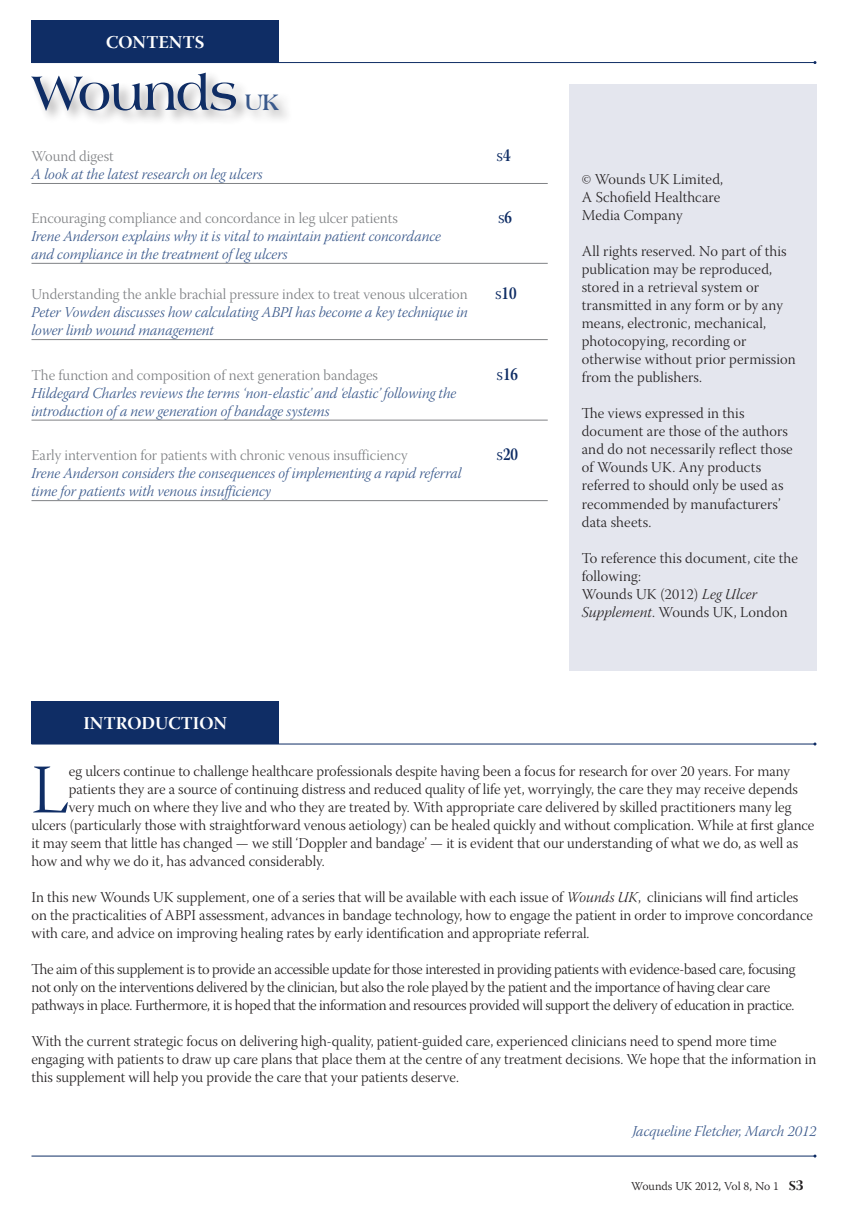
<style>
.page{position:relative;width:848px;height:1218px;background:#fff}
.page>*{position:absolute;margin:0;border:0;box-sizing:border-box;transform-origin:0 0}
.t1{font:69.6px "Warnock Pro Light Subh";color:#0f2d65}
.t2{font:700 51px "Americana BT";letter-spacing:-.01em;color:#0f2d65}
.t3{font:18px "Warnock Pro Bold Subh";color:#fff}
.t4{font:18px "Warnock Pro Bold Subh";color:#0f2d65;scale:.8 1}
.t5{font:18px "Warnock Pro Light Subh";color:#0f2d65}
.t6{font:15px/18px "Warnock Pro Light Subh";color:#231f20}
.t7{font:15px/18px "Warnock Pro Light It Subh";color:#39588b}
.t8{font:15px/18px "Warnock Pro Light Subh";letter-spacing:-.02em;color:#231f20}
.t9{font:15px "Warnock Pro Light Subh";color:#808285}
.t10{font:300 12px "Warnock Pro";color:#231f20}
.s1{font-size:24px;color:#39588b}
.s2{font-family:"Warnock Pro Bold Subh"}
.s3{font-family:"Warnock Pro Light Subh"}
.s4{font-family:"Warnock Pro Light It Subh"}
.s5{font-family:"Warnock Pro Bold Subh";font-weight:400;font-size:13.5px}
.s6{font-family:"Warnock Pro Bold Subh";font-weight:400;font-size:15px}
</style>
<div class="page">
<div style="left:32px;top:20px;width:247px;height:43px;background:#0f2d65"></div>
<div style="left:32px;top:701px;width:247px;height:43px;background:#0f2d65"></div>
<div style="left:569px;top:84px;width:247px;height:586px;background:#e4e6ee"></div>
<hr style="left:32px;top:62px;width:783px;height:1px;background:#0f2d65">
<hr style="left:32px;top:744px;width:783px;height:1px;background:#0f2d65">
<div style="left:28px;top:70px;width:263px;height:55px;background:#231f20;opacity:.4"></div>
<hr style="left:32px;top:183px;width:516px;height:1px;background:#808285">
<hr style="left:32px;top:263px;width:516px;height:1px;background:#808285">
<hr style="left:32px;top:339px;width:516px;height:1px;background:#808285">
<hr style="left:32px;top:420px;width:516px;height:1px;background:#808285">
<hr style="left:32px;top:500px;width:516px;height:1px;background:#808285">
<hr style="left:32px;top:1156px;width:783px;height:1px;background:#0f2d65">
<p class="t3" style="left:106px;top:31px;width:100px">CONTENTS</p>
<h2 class="t2" style="left:32px;top:62px;width:249px">Wounds <span class="s1">UK</span></h2>
<p class="t9" style="left:32px;top:148px;width:84px">Wound digest</p>
<p class="t5" style="left:496px;top:145px;width:16px">s<span class="s2">4</span></p>
<p class="t7" style="left:32px;top:167px;width:233px">A look at the latest research on leg ulcers</p>
<p class="t9" style="left:32px;top:210px;width:368px">Encouraging compliance and concordance in leg ulcer patients</p>
<p class="t5" style="left:498px;top:207px;width:16px">s<span class="s2">6</span></p>
<p class="t7" style="left:32px;top:229px;width:411px">Irene Anderson explains why it is vital to maintain patient concordance and compliance in the treatment of leg ulcers</p>
<p class="t9" style="left:32px;top:286px;width:438px">Understanding the ankle brachial pressure index to treat venous ulceration</p>
<p class="t4" style="left:495px;top:282px;width:28px"><span class="s3">s</span>10</p>
<p class="t7" style="left:32px;top:305px;width:438px">Peter Vowden discusses how calculating ABPI has become a key technique in lower limb wound management</p>
<p class="t9" style="left:32px;top:367px;width:348px">The function and composition of next generation bandages</p>
<p class="t4" style="left:496px;top:363px;width:28px"><span class="s3">s</span>16</p>
<p class="t7" style="left:32px;top:385px;width:426px">Hildegard Charles reviews the terms ‘non-elastic’ and ‘elastic’ following the introduction of a new generation of bandage systems</p>
<p class="t9" style="left:32px;top:447px;width:378px">Early intervention for patients with chronic venous insufficiency</p>
<p class="t4" style="left:496px;top:443px;width:28px"><span class="s3">s</span>20</p>
<p class="t7" style="left:32px;top:466px;width:431px">Irene Anderson considers the consequences of implementing a rapid referral time for patients with venous insufficiency</p>
<p class="t3" style="left:83px;top:712px;width:145px">INTRODUCTION</p>
<p class="t6" style="left:582px;top:172px;width:143px">© Wounds UK Limited,<br>A Schofield Healthcare<br>Media Company</p>
<p class="t6" style="left:582px;top:244px;width:216px">All rights reserved. No part of this publication may be reproduced, stored in a retrieval system or transmitted in any form or by any means, electronic, mechanical, photocopying, recording or otherwise without prior permission from the publishers.</p>
<p class="t6" style="left:582px;top:406px;width:212px">The views expressed in this document are those of the authors and do not necessarily reflect those of Wounds UK. Any products referred to should only be used as recommended by manufacturers’ data sheets.</p>
<p class="t6" style="left:582px;top:550px;width:218px">To reference this document, cite the following:<br>Wounds UK (2012) <span class="s4">Leg Ulcer<br>Supplement</span>. Wounds UK, London</p>
<h1 class="t1" style="left:32px;top:752px;width:39px">L</h1>
<p class="t6" style="left:69px;top:764px;width:723px">eg ulcers continue to challenge healthcare professionals despite having been a focus for research for over 20 years. For many</p>
<p class="t6" style="left:69px;top:782px;width:731px">patients they are a source of continuing distress and reduced quality of life yet, worryingly, the care they may receive depends</p>
<p class="t6" style="left:69px;top:800px;width:724px">very much on where they live and who they are treated by. With appropriate care delivered by skilled practitioners many leg</p>
<p class="t6" style="left:31px;top:818px;width:784px">ulcers (particularly those with straightforward venous aetiology) can be healed quickly and without complication. While at first glance</p>
<p class="t6" style="left:31px;top:836px;width:768px">it may seem that little has changed — we still ‘Doppler and bandage’ — it is evident that our understanding of what we do, as well as</p>
<p class="t6" style="left:31px;top:854px;width:295px">how and why we do it, has advanced considerably.</p>
<p class="t6" style="left:31px;top:890px;width:783px">In this new Wounds UK supplement, one of a series that will be available with each issue of <span class="s4">Wounds UK</span>, clinicians will find articles on the practicalities of ABPI assessment, advances in bandage technology, how to engage the patient in order to improve concordance with care, and advice on improving healing rates by early identification and appropriate referral.</p>
<p class="t8" style="left:31px;top:962px;width:766px">The aim of this supplement is to provide an accessible update for those interested in providing patients with evidence-based care, focusing not only on the interventions delivered by the clinician, but also the role played by the patient and the importance of having clear care pathways in place. Furthermore, it is hoped that the information and resources provided will support the delivery of education in practice.</p>
<p class="t6" style="left:31px;top:1034px;width:786px">With the current strategic focus on delivering high-quality, patient-guided care, experienced clinicians need to spend more time engaging with patients to draw up care plans that place them at the centre of any treatment decisions. We hope that the information in this supplement will help you provide the care that your patients deserve.</p>
<p class="t7" style="left:632px;top:1124px;width:186px">Jacqueline Fletcher, March 2012</p>
<p class="t10" style="left:631px;top:1179px;width:174px">Wounds UK 2012, Vol 8, No 1 <span class="s5">S</span><span class="s6">3</span></p>
</div>
